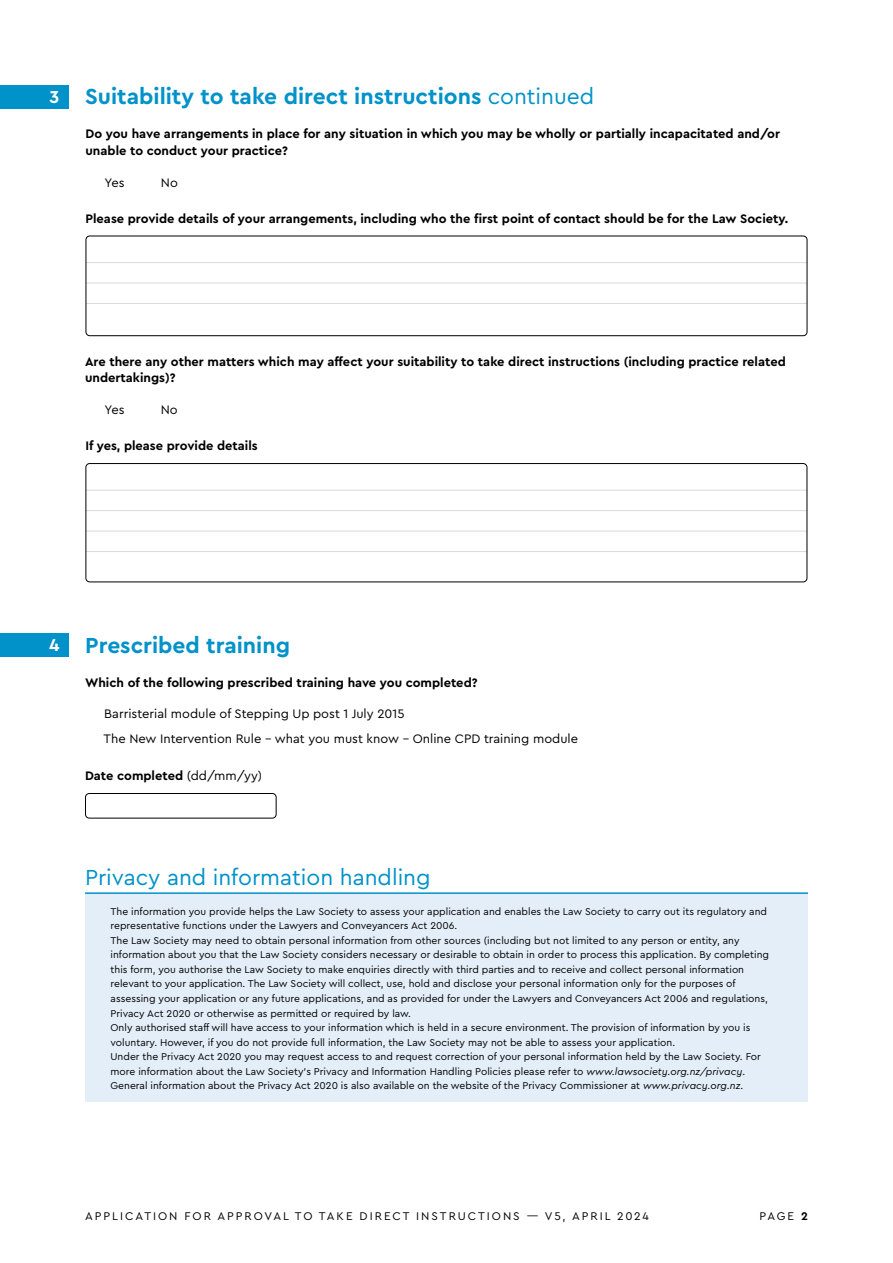
<style>
.page{position:relative;width:893px;height:1263px;background:#fff}
.page>*{position:absolute;margin:0;border:0;box-sizing:border-box;transform-origin:0 0}
.t1{font:700 22.8px "Cera PRO";color:#0092c9}
.t2{font:22.8px "Cera PRO";color:#0092c9}
.t3{font:700 12.9px/16.4px "Cera PRO";color:#000}
.t4{font:12.9px "Cera PRO";color:#000}
.t5{font:11.7px "Cera PRO";letter-spacing:.17em;color:#000}
.t6{font:10.35px/14.5px "Cera PRO";color:#000}
.s1{font-size:18px;color:#fff}
.s2{font-weight:400}
.s3{font-style:italic}
.s4{font-weight:700}
</style>
<div class="page">
<hr style="left:86px;top:490px;width:721px;height:1px;background:#dadada">
<hr style="left:86px;top:510px;width:721px;height:1px;background:#dadada">
<hr style="left:86px;top:531px;width:721px;height:1px;background:#dadada">
<hr style="left:86px;top:551px;width:721px;height:1px;background:#dadada">
<div style="left:85px;top:463px;width:722px;height:119px;border:1px solid #000;border-radius:4px"></div>
<div style="left:0;top:633px;width:68px;height:24px;background:#0092c9"></div>
<div style="left:85px;top:793px;width:192px;height:25px;border:1px solid #000;border-radius:4px"></div>
<div style="left:0;top:85px;width:68px;height:24px;background:#0092c9"></div>
<hr style="left:86px;top:262px;width:721px;height:1px;background:#dadada">
<hr style="left:86px;top:283px;width:721px;height:1px;background:#dadada">
<hr style="left:86px;top:303px;width:721px;height:1px;background:#dadada">
<div style="left:85px;top:236px;width:722px;height:100px;border:1px solid #000;border-radius:4px"></div>
<div style="left:85px;top:893px;width:723px;height:209px;background:#e4eef8"></div>
<hr style="left:85px;top:892px;width:723px;height:2px;background:#0092c9">
<h1 class="t1" style="left:50px;top:82px;width:546px"><span class="s1">3</span> Suitability to take direct instructions <span class="s2">continued</span></h1>
<p class="t3" style="left:85px;top:125px;width:696px">Do you have arrangements in place for any situation in which you may be wholly or partially incapacitated and/or unable to conduct your practice?</p>
<p class="t4" style="left:105px;top:174px;width:22px">Yes</p>
<p class="t4" style="left:161px;top:174px;width:18px">No</p>
<p class="t3" style="left:85px;top:210px;width:704px">Please provide details of your arrangements, including who the first point of contact should be for the Law Society.</p>
<p class="t3" style="left:85px;top:353px;width:702px">Are there any other matters which may affect your suitability to take direct instructions (including practice related undertakings)?</p>
<p class="t4" style="left:105px;top:401px;width:22px">Yes</p>
<p class="t4" style="left:161px;top:401px;width:18px">No</p>
<p class="t3" style="left:85px;top:437px;width:174px">If yes, please provide details</p>
<h1 class="t1" style="left:49px;top:630px;width:243px"><span class="s1">4</span> Prescribed training</h1>
<p class="t3" style="left:85px;top:674px;width:394px">Which of the following prescribed training have you completed?</p>
<p class="t4" style="left:104px;top:705px;width:302px">Barristerial module of Stepping Up post 1 July 2015</p>
<p class="t4" style="left:104px;top:730px;width:476px">The New Intervention Rule - what you must know - Online CPD training module</p>
<p class="t3" style="left:85px;top:767px;width:179px">Date completed <span class="s2">(dd/mm/yy)</span></p>
<h1 class="t2" style="left:85px;top:862px;width:347px">Privacy and information handling</h1>
<p class="t6" style="left:111px;top:903px;width:660px">The information you provide helps the Law Society to assess your application and enables the Law Society to carry out its regulatory and representative functions under the Lawyers and Conveyancers Act 2006.<br>The Law Society may need to obtain personal information from other sources (including but not limited to any person or entity, any information about you that the Law Society considers necessary or desirable to obtain in order to process this application. By completing this form, you authorise the Law Society to make enquiries directly with third parties and to receive and collect personal information relevant to your application. The Law Society will collect, use, hold and disclose your personal information only for the purposes of assessing your application or any future applications, and as provided for under the Lawyers and Conveyancers Act 2006 and regulations, Privacy Act 2020 or otherwise as permitted or required by law.<br>Only authorised staff will have access to your information which is held in a secure environment. The provision of information by you is voluntary. However, if you do not provide full information, the Law Society may not be able to assess your application.<br>Under the Privacy Act 2020 you may request access to and request correction of your personal information held by the Law Society. For more information about the Law Society’s Privacy and Information Handling Policies please refer to <span class="s3">www.lawsociety.org.nz/privacy</span>.<br>General information about the Privacy Act 2020 is also available on the website of the Privacy Commissioner at <span class="s3">www.privacy.org.nz</span>.</p>
<p class="t5" style="left:85px;top:1209px;width:565px">APPLICATION FOR APPROVAL TO TAKE DIRECT INSTRUCTIONS — V5, APRIL 2024</p>
<p class="t5" style="left:760px;top:1209px;width:50px">PAGE <span class="s4">2</span></p>
</div>
